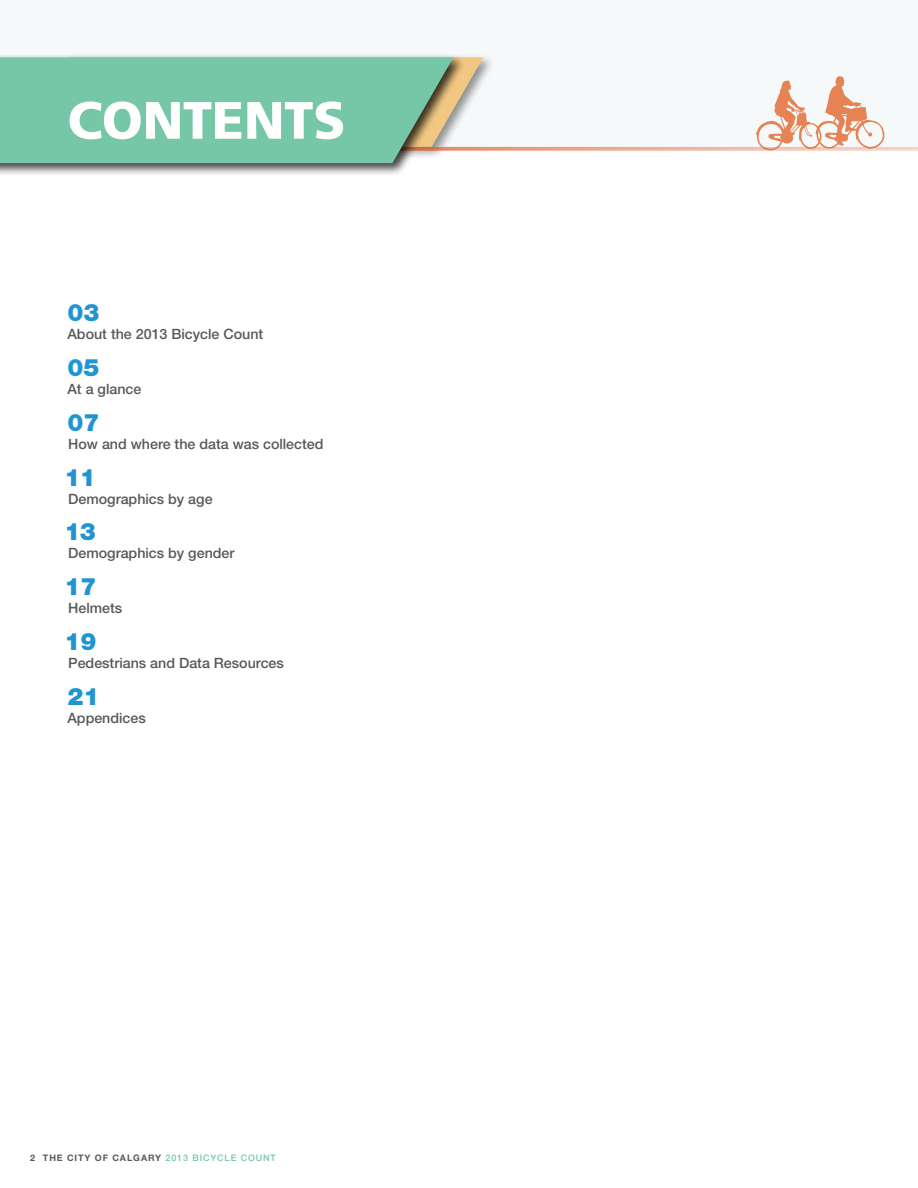
<style>
.page{position:relative;width:918px;height:1188px;background:#fff}
.page>*{position:absolute;margin:0;border:0;box-sizing:border-box;transform-origin:0 0}
.t1{font:900 52.5px "Frutiger LT Std";letter-spacing:-.005em;color:#fff}
.t2{font:900 24px "Helvetica Neue LT Std";color:#2095d2}
.t3{font:500 14.25px "Helvetica Neue LT Std";color:#58595b}
.t4{font:700 9px "Helvetica Neue LT Std";letter-spacing:.1em;color:#58595b}
.s1{font-weight:500;color:#75c7a7}
</style>
<div class="page">
<div style="left:0;top:0;width:918px;height:149px;background:#f5f9fa"></div>
<svg style="left:466px;top:57px;width:452px;height:94px"></svg>
<div style="left:0;top:53px;width:466px;height:123px;background:#000;opacity:.75"></div>
<svg style="left:0;top:57px;width:453px;height:106px;background:#79c4a4"></svg>
<h1 class="t1" style="left:68px;top:89px;width:280px">CONTENTS</h1>
<h2 class="t2" style="left:68px;top:299px;width:34px">03</h2>
<p class="t3" style="left:67px;top:326px;width:197px">About the 2013 Bicycle Count</p>
<h2 class="t2" style="left:68px;top:353px;width:34px">05</h2>
<p class="t3" style="left:67px;top:381px;width:75px">At a glance</p>
<h2 class="t2" style="left:68px;top:408px;width:34px">07</h2>
<p class="t3" style="left:68px;top:435px;width:257px">How and where the data was collected</p>
<h2 class="t2" style="left:64px;top:463px;width:33px">11</h2>
<p class="t3" style="left:68px;top:490px;width:146px">Demographics by age</p>
<h2 class="t2" style="left:64px;top:518px;width:33px">13</h2>
<p class="t3" style="left:68px;top:545px;width:168px">Demographics by gender</p>
<h2 class="t2" style="left:64px;top:572px;width:34px">17</h2>
<p class="t3" style="left:68px;top:600px;width:56px">Helmets</p>
<h2 class="t2" style="left:64px;top:627px;width:34px">19</h2>
<p class="t3" style="left:68px;top:654px;width:217px">Pedestrians and Data Resources</p>
<h2 class="t2" style="left:68px;top:682px;width:34px">21</h2>
<p class="t3" style="left:67px;top:709px;width:80px">Appendices</p>
<p class="t4" style="left:30px;top:1152px;width:247px">2 THE CITY OF CALGARY <span class="s1">2013 BICYCLE COUNT</span></p>
</div>
